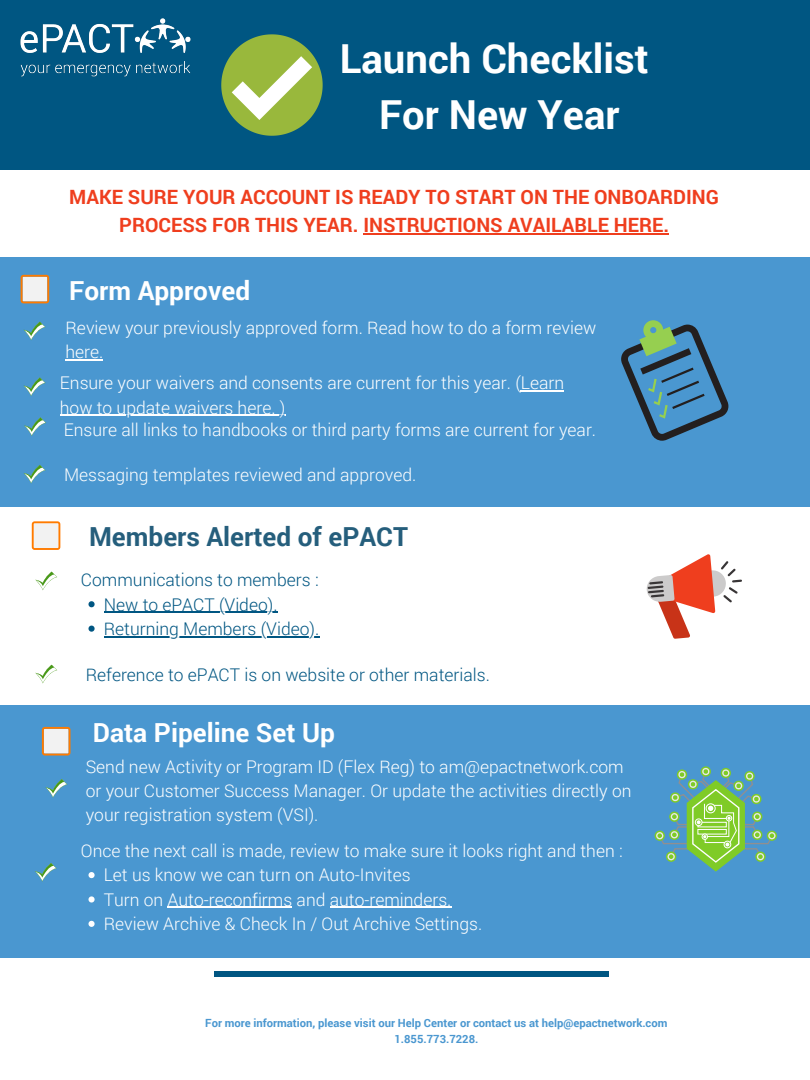
<style>
.page{position:relative;width:810px;height:1080px;background:#fff}
.page>*{position:absolute;margin:0;border:0;box-sizing:border-box;transform-origin:0 0}
.t1{font:700 40px "Roboto";color:#fff}
.t2{font:700 26.25px "Roboto";color:#fff}
.t3{font:700 26.25px "Roboto";color:#255e7c}
.t4{font:700 19.69px/27.2px "Roboto";color:#ef3e1e;text-align:center}
.t5{font:300 17.5px/24.4px "Roboto";color:#fff}
.t6{font:300 17.5px "Roboto";color:#005682}
.t7{font:700 11.25px/15.5px "Roboto";color:#4a97d0;text-align:center}
</style>
<div class="page">
<div style="left:0;top:0;width:810px;height:170px;background:#005682"></div>
<div style="left:0;top:257px;width:810px;height:250px;background:#4a97d0"></div>
<div style="left:0;top:705px;width:810px;height:253px;background:#4a97d0"></div>
<svg style="left:767px;top:831px;width:10px;height:10px"></svg>
<svg style="left:657px;top:766px;width:117px;height:106px"></svg>
<img style="left:20px;top:18px;width:171px;height:59px">
<div style="left:214px;top:972px;width:395px;height:5px;background:#005682"></div>
<svg style="left:88px;top:601px;width:7px;height:6px"></svg>
<hr style="left:104px;top:612px;width:174px;height:1px;background:#005682">
<svg style="left:88px;top:626px;width:7px;height:6px"></svg>
<hr style="left:104px;top:636px;width:215px;height:1px;background:#005682">
<svg style="left:646px;top:554px;width:96px;height:85px"></svg>
<svg style="left:221px;top:34px;width:102px;height:102px"></svg>
<svg style="left:42px;top:727px;width:29px;height:29px"></svg>
<svg style="left:32px;top:521px;width:28px;height:29px"></svg>
<hr style="left:65px;top:359px;width:38px;height:1px;background:#fff">
<svg style="left:621px;top:320px;width:108px;height:121px"></svg>
<svg style="left:24px;top:322px;width:22px;height:18px"></svg>
<svg style="left:21px;top:275px;width:28px;height:28px"></svg>
<hr style="left:521px;top:390px;width:43px;height:2px;background:#fff">
<hr style="left:60px;top:415px;width:225px;height:1px;background:#fff">
<svg style="left:24px;top:378px;width:22px;height:18px"></svg>
<svg style="left:24px;top:417px;width:22px;height:19px"></svg>
<svg style="left:24px;top:465px;width:22px;height:19px"></svg>
<svg style="left:45px;top:779px;width:22px;height:19px"></svg>
<svg style="left:35px;top:572px;width:22px;height:18px"></svg>
<svg style="left:35px;top:665px;width:22px;height:18px"></svg>
<hr style="left:363px;top:233px;width:306px;height:2px;background:#ef3e1e">
<svg style="left:35px;top:863px;width:22px;height:19px"></svg>
<svg style="left:88px;top:872px;width:7px;height:6px"></svg>
<svg style="left:88px;top:896px;width:7px;height:7px"></svg>
<hr style="left:168px;top:907px;width:124px;height:1px;background:#fff">
<hr style="left:330px;top:907px;width:121px;height:1px;background:#fff">
<svg style="left:88px;top:921px;width:7px;height:6px"></svg>
<p class="t1" style="left:340px;top:32px;width:310px">Launch Checklist</p>
<p class="t1" style="left:379px;top:87px;width:242px">For New Year</p>
<p class="t4" style="left:69px;top:183px;width:651px">MAKE SURE YOUR ACCOUNT IS READY TO START ON THE ONBOARDING<br>PROCESS FOR THIS YEAR. INSTRUCTIONS AVAILABLE HERE.</p>
<p class="t2" style="left:69px;top:273px;width:182px">Form Approved</p>
<p class="t5" style="left:65px;top:315px;width:532px">Review your previously approved form. Read how to do a form review here.</p>
<p class="t5" style="left:60px;top:370px;width:506px">Ensure your waivers and consents are current for this year. (Learn how to update waivers here. )</p>
<p class="t5" style="left:64px;top:417px;width:534px">Ensure all links to handbooks or third party forms are current for year.</p>
<p class="t5" style="left:64px;top:462px;width:354px">Messaging templates reviewed and approved.</p>
<p class="t3" style="left:89px;top:518px;width:320px">Members Alerted of ePACT</p>
<p class="t6" style="left:81px;top:568px;width:239px">Communications to members :</p>
<p class="t6" style="left:104px;top:592px;width:175px">New to ePACT (Video).</p>
<p class="t6" style="left:104px;top:617px;width:217px">Returning Members (Video).</p>
<p class="t6" style="left:86px;top:662px;width:406px">Reference to ePACT is on website or other materials.</p>
<p class="t2" style="left:93px;top:714px;width:244px">Data Pipeline Set Up</p>
<p class="t5" style="left:86px;top:754px;width:547px">Send new Activity or Program ID (Flex Reg) to am@epactnetwork.com or your Customer Success Manager. Or update the activities directly on your registration system (VSI).</p>
<p class="t5" style="left:81px;top:838px;width:543px">Once the next call is made, review to make sure it looks right and then :</p>
<p class="t5" style="left:104px;top:862px;width:308px">Let us know we can turn on Auto-Invites</p>
<p class="t5" style="left:104px;top:887px;width:349px">Turn on Auto-reconfirms and auto-reminders.</p>
<p class="t5" style="left:104px;top:911px;width:380px">Review Archive &amp; Check In / Out Archive Settings.</p>
<p class="t7" style="left:205px;top:1015px;width:464px">For more information, please visit our Help Center or contact us at help@epactnetwork.com<br>1.855.773.7228.</p>
</div>
